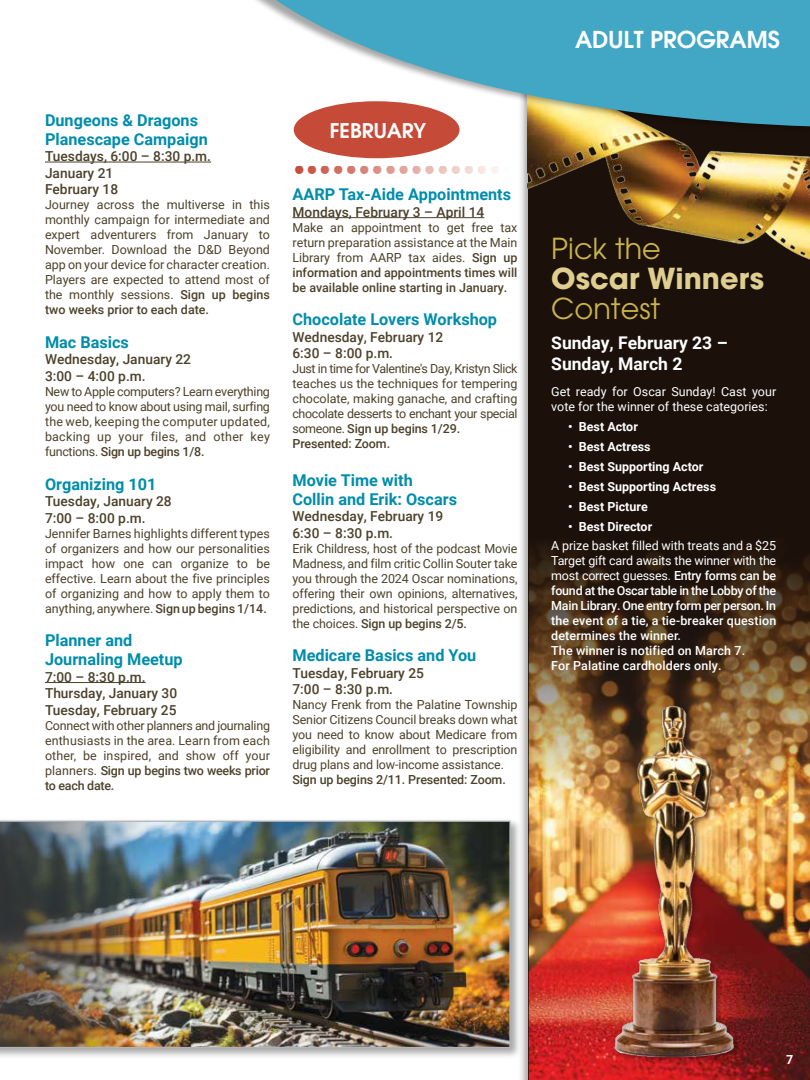
<style>
.page{position:relative;width:810px;height:1080px;background:#fff}
.page>*{position:absolute;margin:0;border:0;box-sizing:border-box;transform-origin:0 0}
.t1{font:700 41.88px "Futura BT";color:#c54b38}
.t2{font:28.75px "ITC Avant Garde Pro";color:#cab44b}
.t3{font:700 28.75px "ITC Avant Garde Pro";color:#dece8f}
.t4{font:600 23.38px "Avant Garde";color:#fff}
.t5{font:600 20.38px "Avant Garde";color:#fff}
.t6{font:700 17.5px/21px "Roboto";color:#fff}
.t7{font:700 16.25px/18.8px "Roboto";color:#008dab}
.t8{font:500 13.75px/16.5px "Roboto";color:#4c412a}
.t9{font:12.5px/15px "Roboto";color:#4c412a;text-align:justify}
.t10{font:500 12.5px/15px "Roboto";letter-spacing:.01em;color:#fff}
.t11{font:12.5px/15px "Roboto";letter-spacing:-.03em;color:#4c412a}
.t12{font:700 12.5px "Roboto";color:#fff}
.t13{font:12.5px/15px "Roboto";color:#fff}
.t14{font:500 12.5px "Roboto";letter-spacing:-.01em;color:#4c412a}
.s1{font-weight:500}
.s2{font-weight:400}
</style>
<div class="page">
<svg style="left:529px;top:267px;width:281px;height:417px;background:#27180e"></svg>
<img style="left:528px;top:142px;width:282px;height:125px">
<svg style="left:256px;top:0;width:554px;height:142px;fill:#42a7c5"></svg>
<div style="left:294px;top:101px;width:166px;height:57px;background:#c54b38;border-radius:50%"></div>
<hr style="left:292px;top:217px;width:192px;height:1px;background:#4c412a">
<hr style="left:45px;top:162px;width:166px;height:1px;background:#4c412a">
<hr style="left:45px;top:682px;width:101px;height:1px;background:#4c412a">
<img style="left:520px;top:684px;width:290px;height:387px">
<div style="left:0;top:818px;width:521px;height:241px;background:#000;opacity:.35"></div>
<img style="left:0;top:821px;width:511px;height:227px">
<h3 class="t7" style="left:45px;top:110px;width:164px">Dungeons &amp; Dragons<br>Planescape Campaign</h3>
<p class="t8" style="left:45px;top:147px;width:168px">Tuesdays, 6:00 – 8:30 p.m.<br>January 21<br>February 18</p>
<p class="t9" style="left:45px;top:197px;width:227px">Journey across the multiverse in this monthly campaign for intermediate and expert adventurers from January to November. Download the D&amp;D Beyond app on your device for character creation.<br>Players are expected to attend most of the monthly sessions. <span class="s1">Sign up begins two weeks prior to each date.</span></p>
<h3 class="t7" style="left:45px;top:332px;width:86px">Mac Basics</h3>
<p class="t8" style="left:45px;top:351px;width:148px">Wednesday, January 22<br>3:00 – 4:00 p.m.</p>
<p class="t9" style="left:45px;top:383px;width:227px">New to Apple computers? Learn everything you need to know about using mail, surfing the web, keeping the computer updated, backing up your files, and other key functions. <span class="s1">Sign up begins 1/8.</span></p>
<h3 class="t7" style="left:45px;top:474px;width:113px">Organizing 101</h3>
<p class="t8" style="left:45px;top:492px;width:128px">Tuesday, January 28<br>7:00 – 8:00 p.m.</p>
<p class="t9" style="left:45px;top:525px;width:227px">Jennifer Barnes highlights different types of organizers and how our personalities impact how one can organize to be effective. Learn about the five principles of organizing and how to apply them to anything, anywhere. <span class="s1">Sign up begins 1/14.</span></p>
<h3 class="t7" style="left:45px;top:631px;width:139px">Planner and<br>Journaling Meetup</h3>
<p class="t8" style="left:45px;top:668px;width:134px">7:00 – 8:30 p.m.<br>Thursday, January 30<br>Tuesday, February 25</p>
<p class="t9" style="left:45px;top:717px;width:227px">Connect with other planners and journaling enthusiasts in the area. Learn from each other, be inspired, and show off your planners. <span class="s1">Sign up begins two weeks prior to each date.</span></p>
<h3 class="t5" style="left:330px;top:117px;width:98px">FEBRUARY</h3>
<h1 class="t1" style="left:292px;top:134px;width:224px">.................</h1>
<h3 class="t7" style="left:292px;top:184px;width:220px">AARP Tax-Aide Appointments</h3>
<p class="t8" style="left:292px;top:203px;width:193px">Mondays, February 3 – April 14</p>
<p class="t9" style="left:292px;top:219px;width:227px">Make an appointment to get free tax return preparation assistance at the Main Library from AARP tax aides. <span class="s1">Sign up information and appointments times will be available online starting in January.</span></p>
<h3 class="t7" style="left:292px;top:310px;width:206px">Chocolate Lovers Workshop</h3>
<p class="t8" style="left:292px;top:328px;width:152px">Wednesday, February 12<br>6:30 – 8:00 p.m.</p>
<p class="t11" style="left:292px;top:361px;width:227px">Just in time for Valentine's Day, Kristyn Slick teaches us the techniques for tempering chocolate, making ganache, and crafting chocolate desserts to enchant your special someone. <span class="s1">Sign up begins 1/29.<br>Presented: Zoom.</span></p>
<h3 class="t7" style="left:292px;top:470px;width:166px">Movie Time with<br>Collin and Erik: Oscars</h3>
<p class="t8" style="left:292px;top:508px;width:152px">Wednesday, February 19<br>6:30 – 8:30 p.m.</p>
<p class="t9" style="left:292px;top:540px;width:227px">Erik Childress, host of the podcast Movie Madness, and film critic Collin Souter take you through the 2024 Oscar nominations, offering their own opinions, alternatives, predictions, and historical perspective on the choices. <span class="s1">Sign up begins 2/5.</span></p>
<h3 class="t7" style="left:292px;top:646px;width:185px">Medicare Basics and You</h3>
<p class="t8" style="left:292px;top:664px;width:133px">Tuesday, February 25<br>7:00 – 8:30 p.m.</p>
<p class="t9" style="left:292px;top:697px;width:227px">Nancy Frenk from the Palatine Township Senior Citizens Council breaks down what you need to know about Medicare from eligibility and enrollment to prescription drug plans and low-income assistance.</p>
<p class="t14" style="left:292px;top:771px;width:215px">Sign up begins 2/11. Presented: Zoom.</p>
<h3 class="t4" style="left:575px;top:24px;width:206px">ADULT PROGRAMS</h3>
<h2 class="t2" style="left:551px;top:230px;width:111px">Pick the</h2>
<h2 class="t3" style="left:551px;top:259px;width:214px">Oscar Winners</h2>
<h2 class="t2" style="left:551px;top:290px;width:111px">Contest</h2>
<h3 class="t6" style="left:551px;top:331px;width:178px">Sunday, February 23 –<br>Sunday, March 2</h3>
<p class="t13" style="left:551px;top:384px;width:226px">Get ready for Oscar Sunday! Cast your vote for the winner of these categories:</p>
<p class="t12" style="left:568px;top:418px;width:71px">• Best Actor</p>
<p class="t12" style="left:568px;top:438px;width:84px">• Best Actress</p>
<p class="t12" style="left:568px;top:458px;width:137px">• Best Supporting Actor</p>
<p class="t12" style="left:568px;top:478px;width:150px">• Best Supporting Actress</p>
<p class="t12" style="left:568px;top:498px;width:81px">• Best Picture</p>
<p class="t12" style="left:568px;top:518px;width:86px">• Best Director</p>
<p class="t10" style="left:551px;top:537px;width:227px"><span class="s2">A prize basket filled with treats and a $25<br>Target gift card awaits the winner with the most correct guesses.</span> Entry forms can be found at the Oscar table in the Lobby of the Main Library. One entry form per person. In the event of a tie, a tie-breaker question determines the winner.<br>The winner is notified on March 7.<br>For Palatine cardholders only.</p>
<p class="t12" style="left:786px;top:1051px;width:9px">7</p>
</div>
